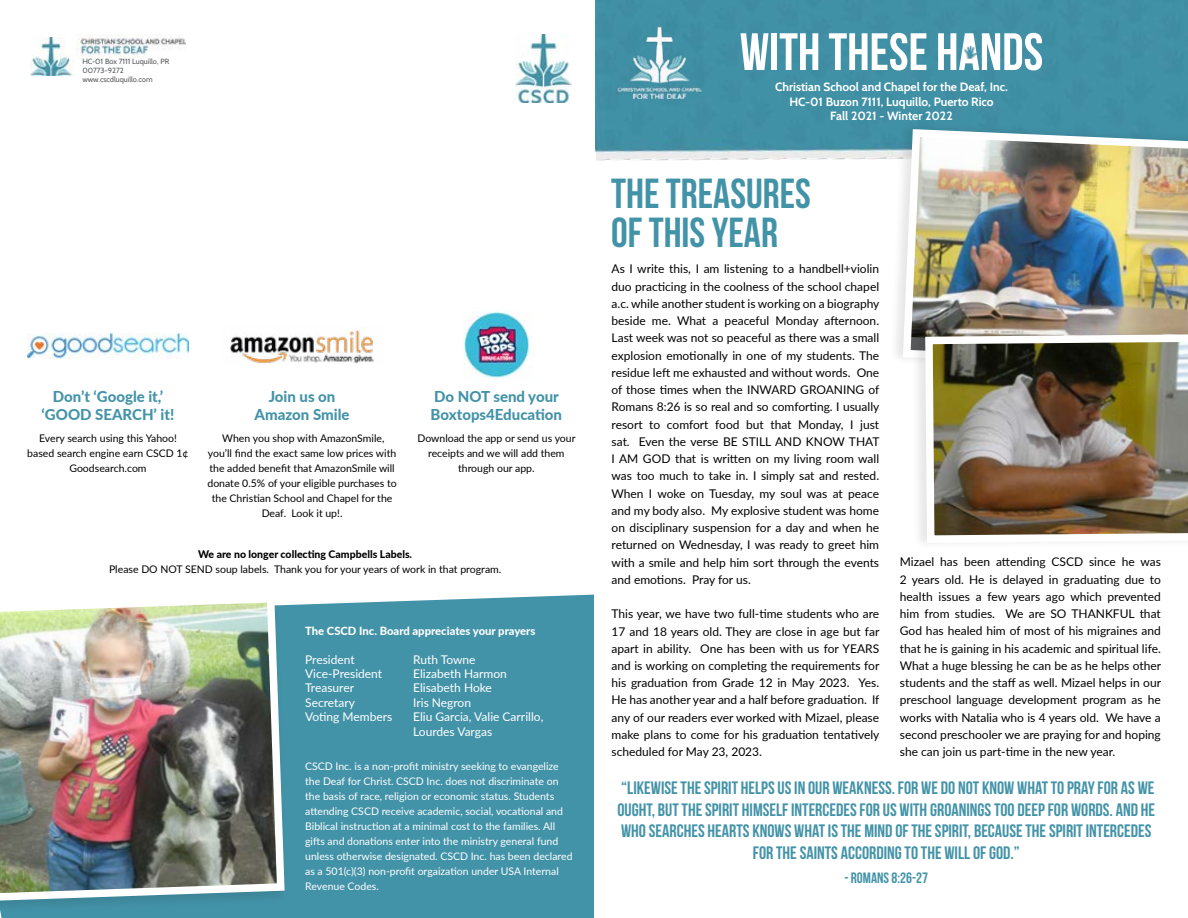
<style>
.page{position:relative;width:1188px;height:918px;background:#fff}
.page>*{position:absolute;margin:0;border:0;box-sizing:border-box;transform-origin:0 0}
.t1{font:700 52.5px "Bebas Neue";color:#fff}
.t2{font:700 42px/39px "Bebas Neue";color:#4393a8}
.t3{font:700 18px/21.6px "Bebas Neue";color:#4393a8;text-align:center}
.t4{font:800 15px/18px "Lato";color:#4393a8;text-align:center}
.t5{font:700 15px "Bebas Neue";color:#4393a8}
.t6{font:12px/17.2px "Lato";color:#000;text-align:justify}
.t7{font:12px/14.4px "Lato";color:#fff}
.t8{font:700 12px/14.4px "Cabin";color:#fff;text-align:center}
.t9{font:800 11.25px "Lato";color:#fff}
.t10{font:10.5px/15px "Lato";color:#fff}
.t11{font:10.5px/15px "Lato";color:#000;text-align:center}
.t12{font:800 10.5px "Lato";color:#000}
.t13{font:7.5px/9px "Cabin";color:#58595b}
</style>
<div class="page">
<div style="left:595px;top:0;width:593px;height:161px;background:#4191a6"></div>
<div style="left:888px;top:121px;width:300px;height:256px;background:#000;opacity:.1"></div>
<img style="left:899px;top:125px;width:289px;height:249px">
<div style="left:910px;top:325px;width:278px;height:226px;background:#000;opacity:.1"></div>
<img style="left:921px;top:330px;width:267px;height:217px">
<div style="left:1px;top:595px;width:593px;height:323px;background:#4393a8"></div>
<img style="left:27px;top:334px;width:162px;height:25px">
<img style="left:230px;top:330px;width:144px;height:34px">
<img style="left:30px;top:38px;width:47px;height:37px">
<img style="left:77px;top:35px;width:109px;height:25px">
<img style="left:515px;top:35px;width:57px;height:68px">
<img style="left:616px;top:23px;width:88px;height:76px">
<svg style="left:964px;top:34px;width:12px;height:12px"></svg>
<img style="left:963px;top:46px;width:14px;height:14px">
<img style="left:463px;top:311px;width:67px;height:69px">
<div style="left:0;top:593px;width:291px;height:322px;background:#4393a8"></div>
<img style="left:0;top:593px;width:288px;height:312px">
<p class="t13" style="left:82px;top:57px;width:88px">HC-01 Box 7111 Luquillo, PR<br>00773-9272 www.cscdluquillo.com</p>
<p class="t4" style="left:42px;top:387px;width:134px">Don’t ‘Google it,’ ‘GOOD SEARCH’ it!</p>
<p class="t11" style="left:27px;top:430px;width:163px">Every search using this Yahoo! based search engine earn CSCD 1¢<br>Goodsearch.com</p>
<p class="t4" style="left:255px;top:387px;width:96px">Join us on<br>Amazon Smile</p>
<p class="t11" style="left:207px;top:430px;width:191px">When you shop with AmazonSmile,<br>you’ll find the exact same low prices with the added benefit that AmazonSmile will donate 0.5% of your eligible purchases to the Christian School and Chapel for the Deaf. Look it up!.</p>
<p class="t4" style="left:431px;top:387px;width:133px;text-align:left">Do NOT send your<br>Boxtops4Education</p>
<p class="t11" style="left:417px;top:430px;width:160px">Download the app or send us your receipts and we will add them through our app.</p>
<p class="t12" style="left:198px;top:547px;width:215px">We are no longer collecting Campbells Labels.</p>
<p class="t11" style="left:109px;top:561px;width:394px">Please DO NOT SEND soup labels. Thank you for your years of work in that program.</p>
<p class="t9" style="left:305px;top:622px;width:232px">The CSCD Inc. Board appreciates your prayers</p>
<p class="t7" style="left:305px;top:652px;width:51px">President</p>
<p class="t7" style="left:413px;top:652px;width:64px">Ruth Towne</p>
<p class="t7" style="left:305px;top:666px;width:79px">Vice-President</p>
<p class="t7" style="left:413px;top:666px;width:95px">Elizabeth Harmon</p>
<p class="t7" style="left:305px;top:680px;width:50px">Treasurer</p>
<p class="t7" style="left:413px;top:680px;width:80px">Elisabeth Hoke</p>
<p class="t7" style="left:305px;top:695px;width:51px">Secretary</p>
<p class="t7" style="left:413px;top:695px;width:59px">Iris Negron</p>
<p class="t7" style="left:305px;top:709px;width:89px">Voting Members</p>
<p class="t7" style="left:413px;top:709px;width:132px">Eliu Garcia, Valie Carrillo,<br>Lourdes Vargas</p>
<p class="t10" style="left:305px;top:759px;width:269px">CSCD Inc. is a non-profit ministry seeking to evangelize the Deaf for Christ. CSCD Inc. does not discriminate on the basis of race, religion or economic status. Students attending CSCD receive academic, social, vocational and Biblical instruction at a minimal cost to the families. All gifts and donations enter into the ministry general fund unless otherwise designated. CSCD Inc. has been declared as a 501(c)(3) non-profit orgaization under USA Internal Revenue Codes.</p>
<h1 class="t1" style="left:740px;top:23px;width:305px">WITH THESE HANDS</h1>
<p class="t8" style="left:775px;top:80px;width:234px">Christian School and Chapel for the Deaf, Inc.<br>HC-01 Buzon 7111, Luquillo, Puerto Rico<br>Fall 2021 - Winter 2022</p>
<h2 class="t2" style="left:611px;top:173px;width:201px">THE TREASURES<br>OF THIS YEAR</h2>
<p class="t6" style="left:612px;top:260px;width:269px">As I write this, I am listening to a handbell+violin duo practicing in the coolness of the school chapel a.c. while another student is working on a biography beside me. What a peaceful Monday afternoon.<br>Last week was not so peaceful as there was a small explosion emotionally in one of my students. The residue left me exhausted and without words. One of those times when the INWARD GROANING of Romans 8:26 is so real and so comforting. I usually resort to comfort food but that Monday, I just sat. Even the verse BE STILL AND KNOW THAT I AM GOD that is written on my living room wall was too much to take in. I simply sat and rested.<br>When I woke on Tuesday, my soul was at peace and my body also. My explosive student was home on disciplinary suspension for a day and when he returned on Wednesday, I was ready to greet him with a smile and help him sort through the events and emotions. Pray for us.</p>
<p class="t6" style="left:612px;top:605px;width:269px">This year, we have two full-time students who are 17 and 18 years old. They are close in age but far apart in ability. One has been with us for YEARS and is working on completing the requirements for his graduation from Grade 12 in May 2023. Yes.<br>He has another year and a half before graduation. If any of our readers ever worked with Mizael, please make plans to come for his graduation tentatively scheduled for May 23, 2023.</p>
<p class="t6" style="left:900px;top:553px;width:263px">Mizael has been attending CSCD since he was 2 years old. He is delayed in graduating due to health issues a few years ago which prevented him from studies. We are SO THANKFUL that God has healed him of most of his migraines and that he is gaining in his academic and spiritual life.<br>What a huge blessing he can be as he helps other students and the staff as well. Mizael helps in our preschool language development program as he works with Natalia who is 4 years old. We have a second preschooler we are praying for and hoping she can join us part-time in the new year.</p>
<p class="t3" style="left:617px;top:777px;width:539px">“LIKEWISE THE SPIRIT HELPS US IN OUR WEAKNESS. FOR WE DO NOT KNOW WHAT TO PRAY FOR AS WE OUGHT, BUT THE SPIRIT HIMSELF INTERCEDES FOR US WITH GROANINGS TOO DEEP FOR WORDS. AND HE WHO SEARCHES HEARTS KNOWS WHAT IS THE MIND OF THE SPIRIT, BECAUSE THE SPIRIT INTERCEDES FOR THE SAINTS ACCORDING TO THE WILL OF GOD.”</p>
<p class="t5" style="left:845px;top:869px;width:85px">- ROMANS 8:26-27</p>
</div>
